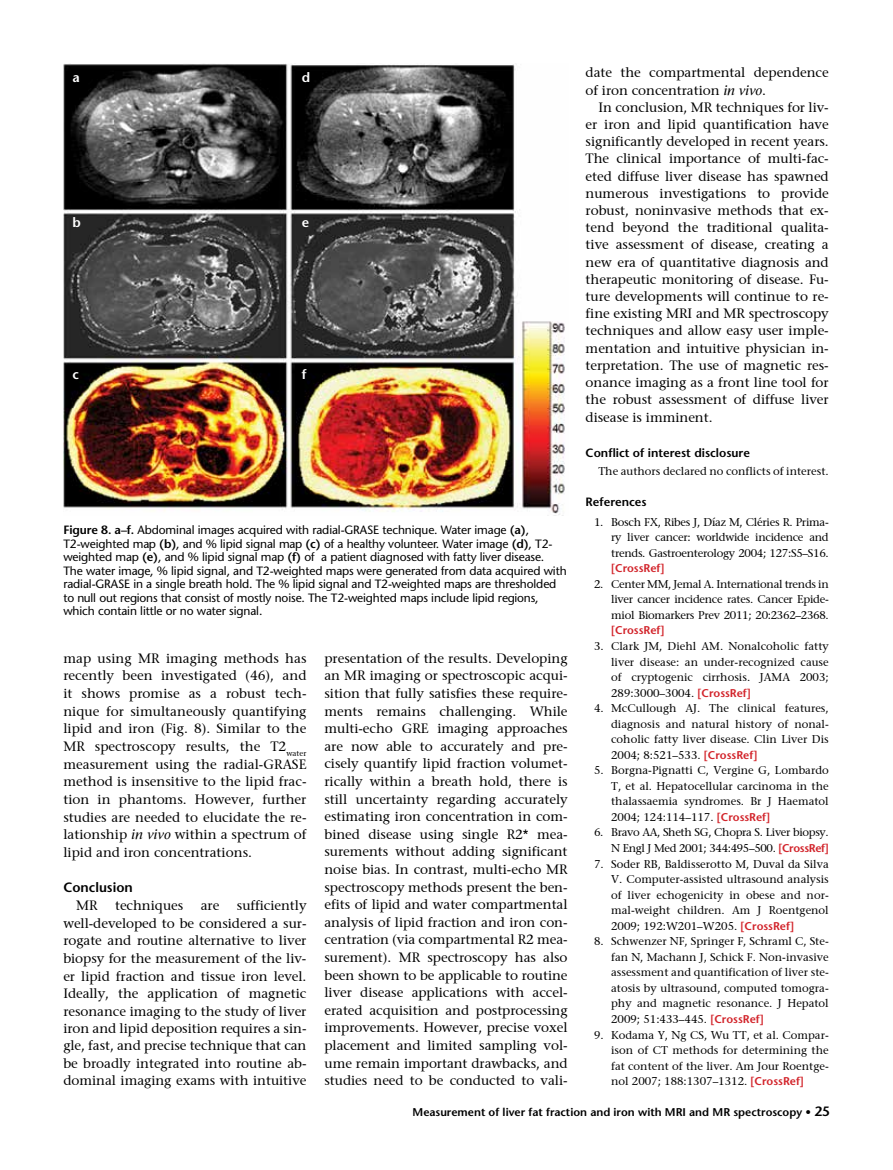
<style>
.page{position:relative;width:893px;height:1170px;background:#fff}
.page>*{position:absolute;margin:0;border:0;box-sizing:border-box;transform-origin:0 0}
.t1{font:13.5px/17.5px "Stone Serif";letter-spacing:-.005em;color:#000;text-align:justify}
.t2{font:600 13.5px "Stone Sans Std";color:#000}
.t3{font:600 13.5px "Stone Sans Std";color:#fff}
.t4{font:12px/13.5px "Stone Sans Normal Tr";letter-spacing:-.01em;color:#000}
.t5{font:600 12px "Stone Sans Std";color:#000}
.t6{font:11.25px/15.6px "Stone Serif";color:#000;text-align:justify}
.t7{font:11.25px/15.6px "Stone Serif";letter-spacing:-.03em;color:#000;text-align:right}
.t8{font:600 11.25px "Stone Sans Std";color:#000}
.t9{font:600 11.25px "Stone Sans Std";color:#d2232a}
.s1{font-family:"Stone Sans Std";font-weight:600}
.s2{font-style:italic}
.s3{font-family:"Stone Sans Std";font-weight:600;color:#d2232a}
.s4{font-size:13.5px}
</style>
<div class="page">
<img style="left:63px;top:64px;width:502px;height:451px">
<p class="t3" style="left:73px;top:69px;width:9px">a</p>
<p class="t3" style="left:302px;top:69px;width:10px">d</p>
<p class="t3" style="left:73px;top:214px;width:10px">b</p>
<p class="t3" style="left:302px;top:214px;width:9px">e</p>
<p class="t3" style="left:73px;top:366px;width:8px">c</p>
<p class="t3" style="left:302px;top:366px;width:6px">f</p>
<p class="t4" style="left:63px;top:523px;width:505px"><span class="s1">Figure 8. a–f.</span> Abdominal images acquired with radial-GRASE technique. Water image <span class="s1">(a)</span>, T2-weighted map <span class="s1">(b)</span>, and % lipid signal map <span class="s1">(c)</span> of a healthy volunteer. Water image <span class="s1">(d)</span>, T2- weighted map <span class="s1">(e)</span>, and % lipid signal map <span class="s1">(f)</span> of a patient diagnosed with fatty liver disease.<br>The water image, % lipid signal, and T2-weighted maps were generated from data acquired with radial-GRASE in a single breath hold. The % lipid signal and T2-weighted maps are thresholded to null out regions that consist of mostly noise. The T2-weighted maps include lipid regions, which contain little or no water signal.</p>
<p class="t1" style="left:63px;top:649px;width:245px">map using MR imaging methods has recently been investigated (46), and it shows promise as a robust tech&shy;nique for simultaneously quantifying lipid and iron (Fig. 8). Similar to the MR spectroscopy results, the T2<sub>water </sub>measurement using the radial-GRASE method is insensitive to the lipid frac&shy;tion in phantoms. However, further studies are needed to elucidate the re&shy;lationship <span class="s2">in vivo</span> within a spectrum of lipid and iron concentrations.</p>
<p class="t2" style="left:63px;top:879px;width:71px">Conclusion</p>
<p class="t1" style="left:76px;top:896px;width:23px">MR</p>
<p class="t1" style="left:115px;top:896px;width:70px">techniques</p>
<p class="t1" style="left:201px;top:896px;width:20px">are</p>
<p class="t1" style="left:63px;top:896px;width:245px;text-indent:174px">sufficiently well-developed to be considered a sur&shy;rogate and routine alternative to liver biopsy for the measurement of the liv&shy;er lipid fraction and tissue iron level.<br>Ideally, the application of magnetic resonance imaging to the study of liver iron and lipid deposition requires a sin&shy;gle, fast, and precise technique that can be broadly integrated into routine ab&shy;dominal imaging exams with intuitive</p>
<p class="t1" style="left:324px;top:649px;width:245px">presentation of the results. Developing an MR imaging or spectroscopic acqui&shy;sition that fully satisfies these require&shy;ments remains challenging. While multi-echo GRE imaging approaches are now able to accurately and pre&shy;cisely quantify lipid fraction volumet&shy;rically within a breath hold, there is still uncertainty regarding accurately estimating iron concentration in com&shy;bined disease using single R2* mea&shy;surements without adding significant noise bias. In contrast, multi-echo MR spectroscopy methods present the ben&shy;efits of lipid and water compartmental analysis of lipid fraction and iron con&shy;centration (via compartmental R2 mea&shy;surement). MR spectroscopy has also been shown to be applicable to routine liver disease applications with accel&shy;erated acquisition and postprocessing improvements. However, precise voxel placement and limited sampling vol&shy;ume remain important drawbacks, and studies need to be conducted to vali-</p>
<p class="t1" style="left:586px;top:64px;width:245px">date the compartmental dependence of iron concentration <span class="s2">in vivo</span>.</p>
<p class="t1" style="left:586px;top:98px;width:245px;text-indent:13px">In conclusion, MR techniques for liv&shy;er iron and lipid quantification have significantly developed in recent years.<br>The clinical importance of multi-fac&shy;eted diffuse liver disease has spawned numerous investigations to provide robust, noninvasive methods that ex&shy;tend beyond the traditional qualita&shy;tive assessment of disease, creating a new era of quantitative diagnosis and therapeutic monitoring of disease. Fu&shy;ture developments will continue to re&shy;fine existing MRI and MR spectroscopy techniques and allow easy user imple&shy;mentation and intuitive physician in&shy;terpretation. The use of magnetic res&shy;onance imaging as a front line tool for the robust assessment of diffuse liver disease is imminent.</p>
<p class="t5" style="left:586px;top:445px;width:166px">Conflict of interest disclosure</p>
<p class="t6" style="left:598px;top:463px;width:232px">The authors declared no conflicts of interest.</p>
<p class="t5" style="left:586px;top:494px;width:62px">References</p>
<p class="t6" style="left:611px;top:513px;width:219px;text-indent:-17px">1. Bosch FX, Ribes J, Díaz M, Cléries R. Prima&shy;ry liver cancer: worldwide incidence and trends. Gastroenterology 2004; 127:S5–S16.</p>
<p class="t9" style="left:611px;top:561px;width:55px">[CrossRef]</p>
<p class="t6" style="left:611px;top:575px;width:219px;text-indent:-17px">2. Center MM, Jemal A. International trends in liver cancer incidence rates. Cancer Epide&shy;miol Biomarkers Prev 2011; 20:2362–2368.</p>
<p class="t9" style="left:611px;top:623px;width:55px">[CrossRef]</p>
<p class="t6" style="left:611px;top:638px;width:219px;text-indent:-17px">3. Clark JM, Diehl AM. Nonalcoholic fatty liver disease: an under-recognized cause of cryptogenic cirrhosis. JAMA 2003; 289:3000–3004. <span class="s3">[CrossRef]</span></p>
<p class="t6" style="left:611px;top:700px;width:219px;text-indent:-17px">4. McCullough AJ. The clinical features, diagnosis and natural history of nonal&shy;coholic fatty liver disease. Clin Liver Dis 2004; 8:521–533. <span class="s3">[CrossRef]</span></p>
<p class="t6" style="left:611px;top:762px;width:219px;text-indent:-17px">5. Borgna-Pignatti C, Vergine G, Lombardo T, et al. Hepatocellular carcinoma in the thalassaemia syndromes. Br J Haematol 2004; 124:114–117. <span class="s3">[CrossRef]</span></p>
<p class="t7" style="left:594px;top:824px;width:236px">6. Bravo AA, Sheth SG, Chopra S. Liver biopsy.<br>N Engl J Med 2001; 344:495–500. <span class="s3">[CrossRef]</span></p>
<p class="t6" style="left:611px;top:855px;width:219px;text-indent:-17px">7. Soder RB, Baldisserotto M, Duval da Silva V. Computer-assisted ultrasound analysis of liver echogenicity in obese and nor&shy;mal-weight children. Am J Roentgenol 2009; 192:W201–W205. <span class="s3">[CrossRef]</span></p>
<p class="t6" style="left:611px;top:933px;width:219px;text-indent:-17px">8. Schwenzer NF, Springer F, Schraml C, Ste&shy;fan N, Machann J, Schick F. Non-invasive assessment and quantification of liver ste&shy;atosis by ultrasound, computed tomogra&shy;phy and magnetic resonance. J Hepatol 2009; 51:433–445. <span class="s3">[CrossRef]</span></p>
<p class="t6" style="left:611px;top:1026px;width:219px;text-indent:-17px">9. Kodama Y, Ng CS, Wu TT, et al. Compar&shy;ison of CT methods for determining the fat content of the liver. Am Jour Roentge&shy;nol 2007; 188:1307–1312. <span class="s3">[CrossRef]</span></p>
<p class="t8" style="left:412px;top:1105px;width:419px">Measurement of liver fat fraction and iron with MRI and MR spectroscopy • <span class="s4">25</span></p>
</div>
